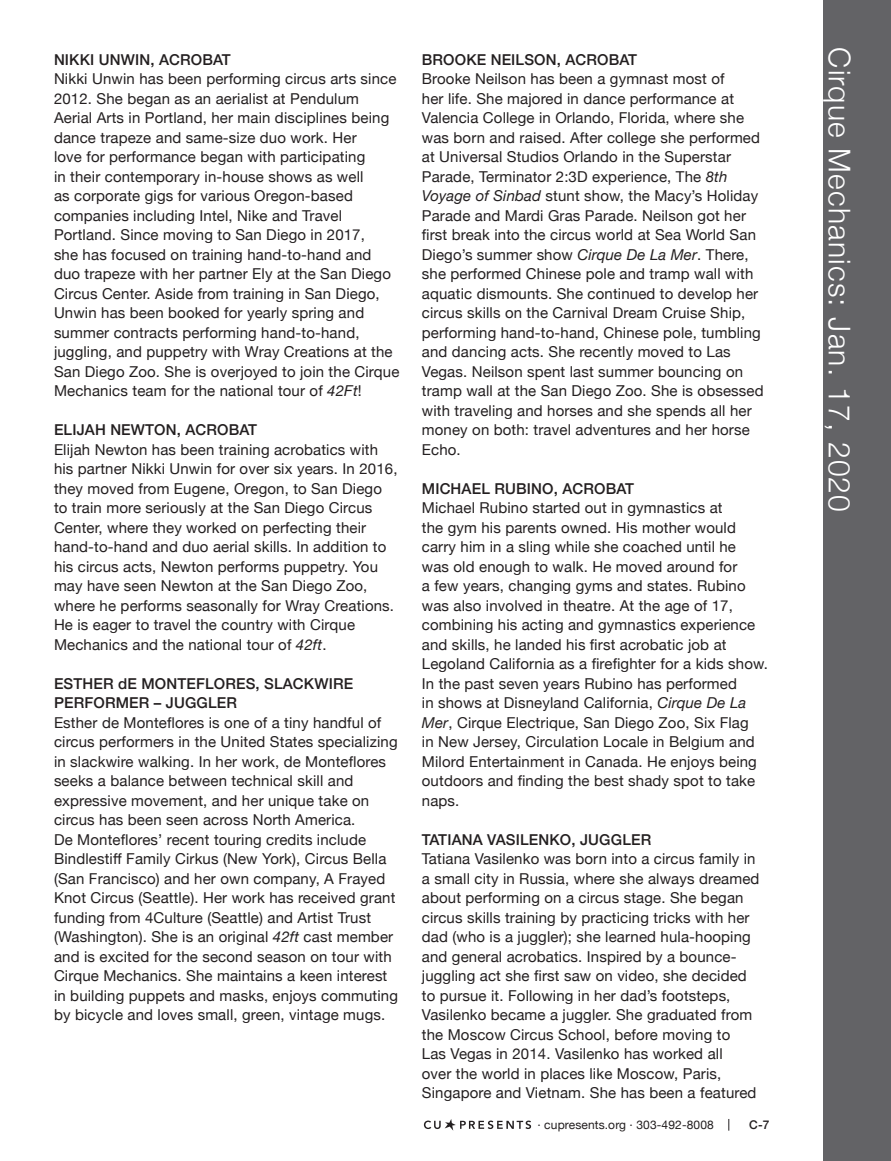
<style>
.page{position:relative;width:891px;height:1161px;background:#fff}
.page>*{position:absolute;margin:0;border:0;box-sizing:border-box;transform-origin:0 0}
.t1{font:300 30px "Helvetica Neue";letter-spacing:.04em;color:#fff}
.t2{font:15px/19.5px "Helvetica Neue";letter-spacing:.01em;color:#231f20}
.t3{font:500 15px/19.5px "Helvetica Neue";letter-spacing:.01em;color:#231f20}
.t4{font:12px "Helvetica Neue";letter-spacing:.01em;color:#231f20}
.t5{font:500 12px "Helvetica Neue";color:#231f20}
.s1{font-style:italic}
</style>
<div class="page">
<div style="left:824px;top:0;width:67px;height:1161px;background:#636366"></div>
<svg style="left:729px;top:1119px;width:1px;height:12px"></svg>
<svg style="left:424px;top:1119px;width:107px;height:12px"></svg>
<p class="t3" style="left:54px;top:48px;width:178px">NIKKI UNWIN, ACROBAT</p>
<p class="t2" style="left:54px;top:70px;width:347px">Nikki Unwin has been performing circus arts since 2012. She began as an aerialist at Pendulum Aerial Arts in Portland, her main disciplines being dance trapeze and same-size duo work. Her<br>love for performance began with participating<br>in their contemporary in-house shows as well<br>as corporate gigs for various Oregon-based companies including Intel, Nike and Travel Portland. Since moving to San Diego in 2017,<br>she has focused on training hand-to-hand and duo trapeze with her partner Ely at the San Diego Circus Center. Aside from training in San Diego, Unwin has been booked for yearly spring and summer contracts performing hand-to-hand, juggling, and puppetry with Wray Creations at the San Diego Zoo. She is overjoyed to join the Cirque Mechanics team for the national tour of <span class="s1">42Ft</span>!</p>
<p class="t3" style="left:54px;top:419px;width:205px">ELIJAH NEWTON, ACROBAT</p>
<p class="t2" style="left:54px;top:440px;width:345px">Elijah Newton has been training acrobatics with his partner Nikki Unwin for over six years. In 2016, they moved from Eugene, Oregon, to San Diego to train more seriously at the San Diego Circus Center, where they worked on perfecting their hand-to-hand and duo aerial skills. In addition to his circus acts, Newton performs puppetry. You may have seen Newton at the San Diego Zoo, where he performs seasonally for Wray Creations.<br>He is eager to travel the country with Cirque Mechanics and the national tour of <span class="s1">42ft</span>.</p>
<p class="t3" style="left:54px;top:672px;width:301px">ESTHER dE MONTEFLORES, SLACKWIRE<br>PERFORMER – JUGGLER</p>
<p class="t2" style="left:54px;top:713px;width:345px">Esther de Monteflores is one of a tiny handful of circus performers in the United States specializing in slackwire walking. In her work, de Monteflores seeks a balance between technical skill and expressive movement, and her unique take on circus has been seen across North America.<br>De Monteflores’ recent touring credits include Bindlestiff Family Cirkus (New York), Circus Bella (San Francisco) and her own company, A Frayed Knot Circus (Seattle). Her work has received grant funding from 4Culture (Seattle) and Artist Trust (Washington). She is an original <span class="s1">42ft</span> cast member and is excited for the second season on tour with Cirque Mechanics. She maintains a keen interest in building puppets and masks, enjoys commuting by bicycle and loves small, green, vintage mugs.</p>
<p class="t3" style="left:422px;top:48px;width:217px">BROOKE NEILSON, ACROBAT</p>
<p class="t2" style="left:422px;top:70px;width:343px">Brooke Neilson has been a gymnast most of<br>her life. She majored in dance performance at Valencia College in Orlando, Florida, where she was born and raised. After college she performed at Universal Studios Orlando in the Superstar Parade, Terminator 2:3D experience, The <span class="s1">8th Voyage of Sinbad</span> stunt show, the Macy’s Holiday Parade and Mardi Gras Parade. Neilson got her first break into the circus world at Sea World San Diego’s summer show <span class="s1">Cirque De La Mer</span>. There, she performed Chinese pole and tramp wall with aquatic dismounts. She continued to develop her circus skills on the Carnival Dream Cruise Ship, performing hand-to-hand, Chinese pole, tumbling and dancing acts. She recently moved to Las Vegas. Neilson spent last summer bouncing on tramp wall at the San Diego Zoo. She is obsessed with traveling and horses and she spends all her money on both: travel adventures and her horse Echo.</p>
<p class="t3" style="left:422px;top:477px;width:214px">MICHAEL RUBINO, ACROBAT</p>
<p class="t2" style="left:422px;top:499px;width:348px">Michael Rubino started out in gymnastics at<br>the gym his parents owned. His mother would carry him in a sling while she coached until he<br>was old enough to walk. He moved around for<br>a few years, changing gyms and states. Rubino was also involved in theatre. At the age of 17, combining his acting and gymnastics experience and skills, he landed his first acrobatic job at Legoland California as a firefighter for a kids show.<br>In the past seven years Rubino has performed<br>in shows at Disneyland California, <span class="s1">Cirque De La Mer</span>, Cirque Electrique, San Diego Zoo, Six Flag<br>in New Jersey, Circulation Locale in Belgium and Milord Entertainment in Canada. He enjoys being outdoors and finding the best shady spot to take naps.</p>
<p class="t3" style="left:422px;top:828px;width:231px">TATIANA VASILENKO, JUGGLER</p>
<p class="t2" style="left:422px;top:850px;width:339px">Tatiana Vasilenko was born into a circus family in a small city in Russia, where she always dreamed about performing on a circus stage. She began circus skills training by practicing tricks with her dad (who is a juggler); she learned hula-hooping and general acrobatics. Inspired by a bounce&shy;juggling act she first saw on video, she decided to pursue it. Following in her dad’s footsteps, Vasilenko became a juggler. She graduated from the Moscow Circus School, before moving to<br>Las Vegas in 2014. Vasilenko has worked all<br>over the world in places like Moscow, Paris, Singapore and Vietnam. She has been a featured</p>
<p class="t4" style="left:537px;top:1116px;width:178px">· cupresents.org · 303-492-8008</p>
<p class="t5" style="left:749px;top:1115px;width:22px">C-7</p>
<h1 class="t1" style="left:864px;top:47px;width:466px;rotate:90deg">Cirque Mechanics: Jan. 17, 2020</h1>
</div>
